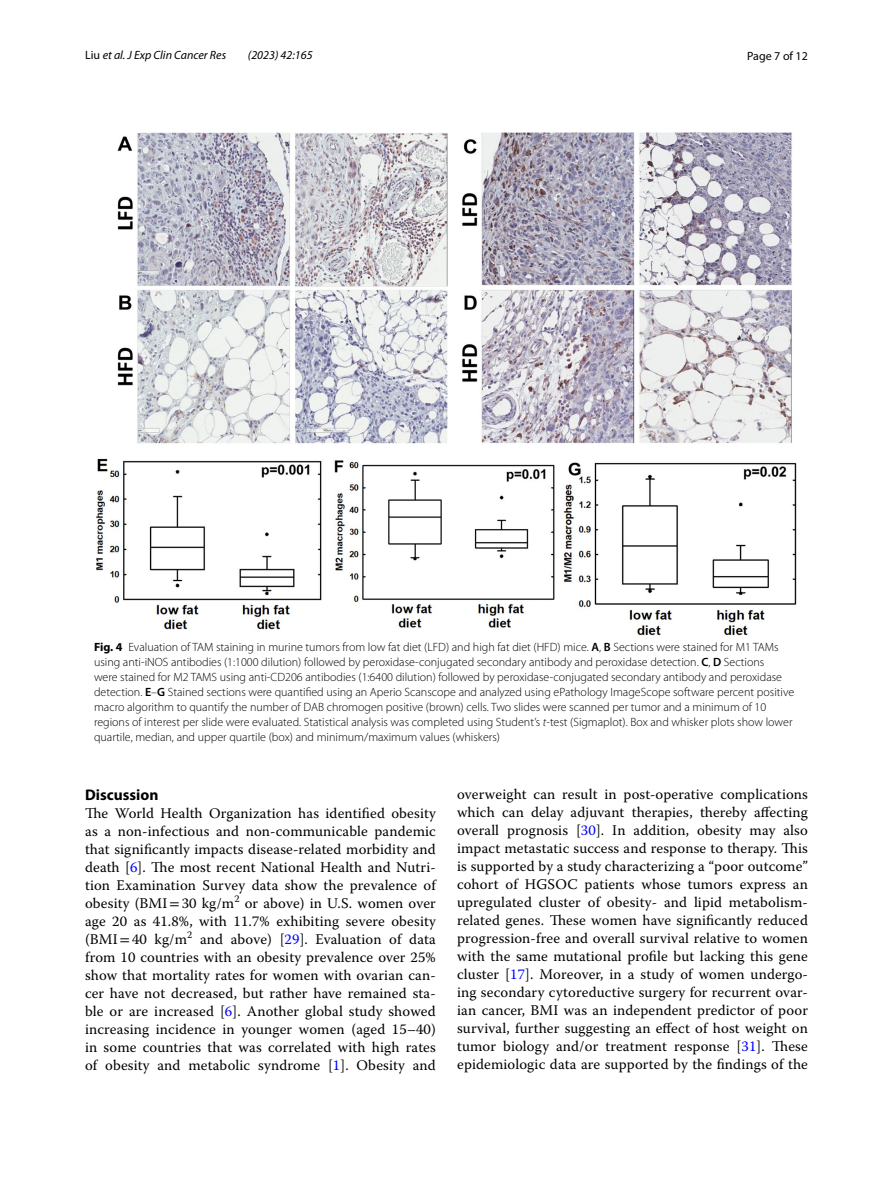
<style>
.page{position:relative;width:893px;height:1187px;background:#fff}
.page>*{position:absolute;margin:0;border:0;box-sizing:border-box;transform-origin:0 0}
.t1{font:700 15.45px "Myriad Pro";color:#000}
.t2{font:14.7px/18px "Warnock Pro";letter-spacing:.01em;color:#000;text-align:justify}
.t3{font:300 12px/15px "Myriad Pro";color:#000}
.t4{font:italic 12px "Myriad Pro";color:#000}
.t5{font:12px "Myriad Pro";color:#000}
.s1{font-style:normal}
.s2{font-weight:700}
.s3{font-weight:600}
.s4{font-style:italic}
.s5{color:#00f}
.s6{font-family:"STIX"}
</style>
<div class="page">
<img style="left:96px;top:133px;width:701px;height:502px">
<p class="t4" style="left:85px;top:48px;width:143px"><span class="s1">Liu</span> et al. J Exp Clin Cancer Res</p>
<p class="t4" style="left:248px;top:48px;width:66px">(2023) 42:165</p>
<p class="t5" style="left:747px;top:48px;width:62px">Page 7 of 12</p>
<p class="t3" style="left:94px;top:639px;width:702px"><span class="s2">Fig. 4</span> Evaluation of TAM staining in murine tumors from low fat diet (LFD) and high fat diet (HFD) mice. <span class="s3">A</span>, <span class="s3">B</span> Sections were stained for M1 TAMs using anti-iNOS antibodies (1:1000 dilution) followed by peroxidase-conjugated secondary antibody and peroxidase detection. <span class="s3">C</span>, <span class="s3">D</span> Sections<br>were stained for M2 TAMS using anti-CD206 antibodies (1:6400 dilution) followed by peroxidase-conjugated secondary antibody and peroxidase detection. <span class="s3">E</span>–<span class="s3">G</span> Stained sections were quantified using an Aperio Scanscope and analyzed using ePathology ImageScope software percent positive macro algorithm to quantify the number of DAB chromogen positive (brown) cells. Two slides were scanned per tumor and a minimum of 10 regions of interest per slide were evaluated. Statistical analysis was completed using Student’s <span class="s4">t</span>-test (Sigmaplot). Box and whisker plots show lower quartile, median, and upper quartile (box) and minimum/maximum values (whiskers)</p>
<p class="t1" style="left:85px;top:784px;width:75px">Discussion</p>
<p class="t2" style="left:85px;top:803px;width:352px">The World Health Organization has identified obesity as a non-infectious and non-communicable pandemic that significantly impacts disease-related morbidity and death [<span class="s5">6</span>]. The most recent National Health and Nutri&shy;tion Examination Survey data show the prevalence of obesity (BMI<span class="s6">=</span>30 kg/m<sup>2</sup> or above) in U.S. women over age 20 as 41.8%, with 11.7% exhibiting severe obesity (BMI<span class="s6">=</span>40 kg/m<sup>2</sup> and above) [<span class="s5">29</span>]. Evaluation of data from 10 countries with an obesity prevalence over 25% show that mortality rates for women with ovarian can&shy;cer have not decreased, but rather have remained sta&shy;ble or are increased [<span class="s5">6</span>]. Another global study showed increasing incidence in younger women (aged 15–40) in some countries that was correlated with high rates of obesity and metabolic syndrome [<span class="s5">1</span>]. Obesity and</p>
<p class="t2" style="left:457px;top:785px;width:352px">overweight can result in post-operative complications which can delay adjuvant therapies, thereby affecting overall prognosis [<span class="s5">30</span>]. In addition, obesity may also impact metastatic success and response to therapy. This is supported by a study characterizing a “poor outcome” cohort of HGSOC patients whose tumors express an upregulated cluster of obesity- and lipid metabolism&shy;related genes. These women have significantly reduced progression-free and overall survival relative to women with the same mutational profile but lacking this gene cluster [<span class="s5">17</span>]. Moreover, in a study of women undergo&shy;ing secondary cytoreductive surgery for recurrent ovar&shy;ian cancer, BMI was an independent predictor of poor survival, further suggesting an effect of host weight on tumor biology and/or treatment response [<span class="s5">31</span>]. These epidemiologic data are supported by the findings of the</p>
</div>
